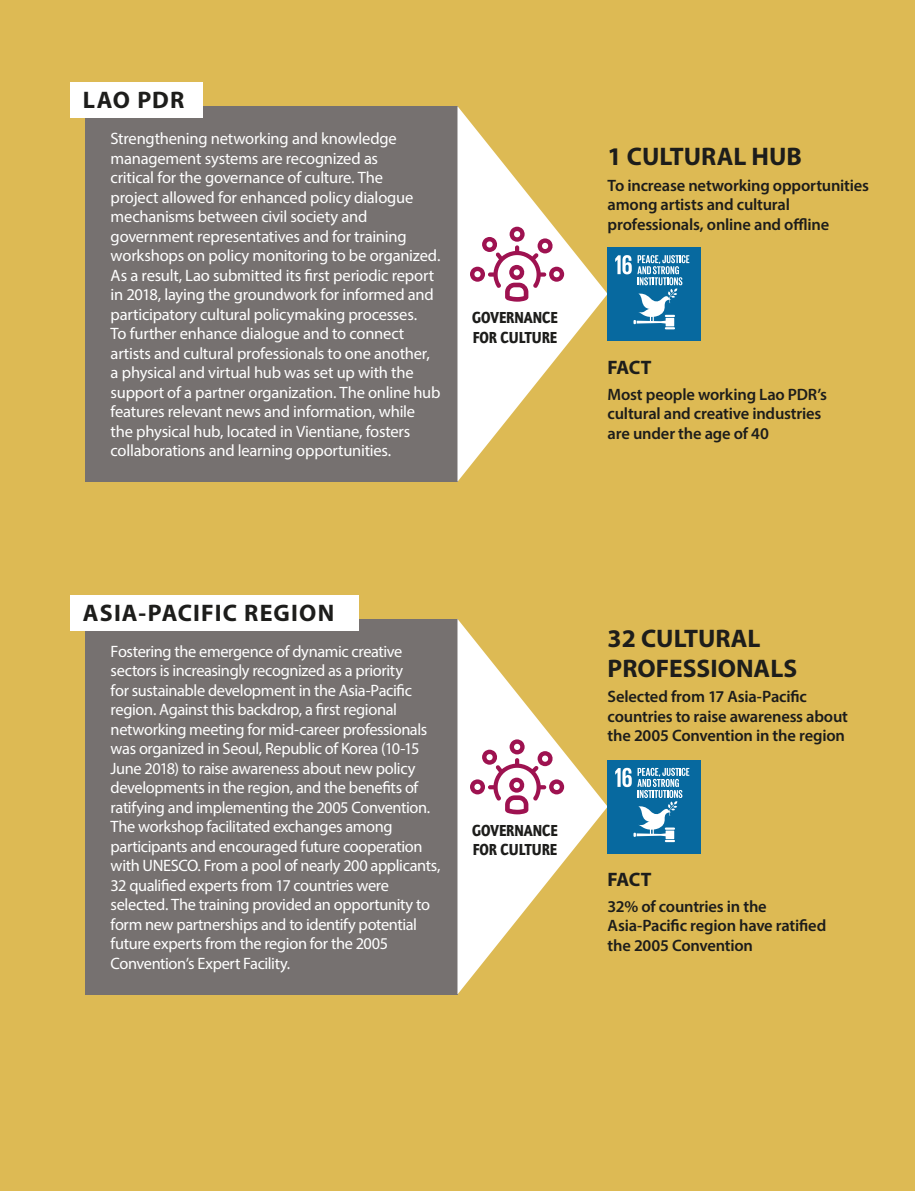
<style>
.page{position:relative;width:915px;height:1191px;background:#fff}
.page>*{position:absolute;margin:0;border:0;box-sizing:border-box;transform-origin:0 0}
.t1{font:700 25.5px/30px "Myriad Pro";color:#1d1d1b}
.t2{font:700 24px "Myriad Pro";letter-spacing:.045em;color:#1d1d1b}
.t3{font:700 19.5px "Myriad Pro";letter-spacing:-.025em;color:#1d1d1b}
.t4{font:16.5px/19.5px "Myriad Pro";letter-spacing:-.02em;color:#fff}
.t5{font:600 16.5px/19.5px "Myriad Pro";letter-spacing:-.015em;color:#1d1d1b}
.t6{font:900 16.5px/19.5px "Quay Sans ITC Std";color:#1d1d1b;scale:.85 1}
</style>
<div class="page">
<div style="left:0;top:0;width:914px;height:1191px;background:#ddba54"></div>
<div style="left:85px;top:106px;width:372px;height:376px;background:#767170"></div>
<div style="left:85px;top:619px;width:372px;height:375px;background:#767170"></div>
<div style="left:70px;top:83px;width:133px;height:35px;background:#fff"></div>
<div style="left:70px;top:595px;width:288px;height:36px;background:#fff"></div>
<svg style="left:457px;top:106px;width:150px;height:376px"></svg>
<svg style="left:457px;top:619px;width:150px;height:375px"></svg>
<svg style="left:470px;top:227px;width:94px;height:75px;background:#e8c7d4"></svg>
<svg style="left:470px;top:739px;width:94px;height:75px;background:#e7c7d4"></svg>
<div style="left:607px;top:247px;width:94px;height:94px;background:#07699f"></div>
<svg style="left:615px;top:255px;width:74px;height:74px"></svg>
<div style="left:607px;top:760px;width:94px;height:93px;background:#07699f"></div>
<svg style="left:615px;top:768px;width:74px;height:74px"></svg>
<h2 class="t2" style="left:83px;top:84px;width:103px">LAO PDR</h2>
<p class="t4" style="left:111px;top:128px;width:331px">Strengthening networking and knowledge management systems are recognized as<br>critical for the governance of culture. The<br>project allowed for enhanced policy dialogue mechanisms between civil society and government representatives and for training workshops on policy monitoring to be organized.<br>As a result, Lao submitted its first periodic report in 2018, laying the groundwork for informed and participatory cultural policymaking processes.<br>To further enhance dialogue and to connect artists and cultural professionals to one another, a physical and virtual hub was set up with the support of a partner organization. The online hub features relevant news and information, while the physical hub, located in Vientiane, fosters collaborations and learning opportunities.</p>
<p class="t6" style="left:472px;top:307px;width:102px">GOVERNANCE<br>FOR CULTURE</p>
<h1 class="t1" style="left:607px;top:140px;width:196px">1 CULTURAL HUB</h1>
<p class="t5" style="left:607px;top:175px;width:263px">To increase networking opportunities among artists and cultural professionals, online and offline</p>
<p class="t3" style="left:607px;top:354px;width:45px">FACT</p>
<p class="t5" style="left:607px;top:384px;width:221px">Most people working Lao PDR’s cultural and creative industries are under the age of 40</p>
<h2 class="t2" style="left:83px;top:597px;width:253px">ASIA-PACIFIC REGION</h2>
<p class="t4" style="left:111px;top:641px;width:331px">Fostering the emergence of dynamic creative sectors is increasingly recognized as a priority<br>for sustainable development in the Asia-Pacific region. Against this backdrop, a first regional networking meeting for mid-career professionals was organized in Seoul, Republic of Korea (10-15<br>June 2018) to raise awareness about new policy developments in the region, and the benefits of ratifying and implementing the 2005 Convention.<br>The workshop facilitated exchanges among participants and encouraged future cooperation with UNESCO. From a pool of nearly 200 applicants, 32 qualified experts from 17 countries were selected. The training provided an opportunity to form new partnerships and to identify potential future experts from the region for the 2005<br>Convention’s Expert Facility.</p>
<p class="t6" style="left:472px;top:820px;width:102px">GOVERNANCE<br>FOR CULTURE</p>
<h1 class="t1" style="left:607px;top:622px;width:191px">32 CULTURAL<br>PROFESSIONALS</h1>
<p class="t5" style="left:607px;top:686px;width:242px">Selected from 17 Asia-Pacific countries to raise awareness about the 2005 Convention in the region</p>
<p class="t3" style="left:607px;top:866px;width:45px">FACT</p>
<p class="t5" style="left:607px;top:896px;width:220px">32% of countries in the<br>Asia-Pacific region have ratified the 2005 Convention</p>
</div>
